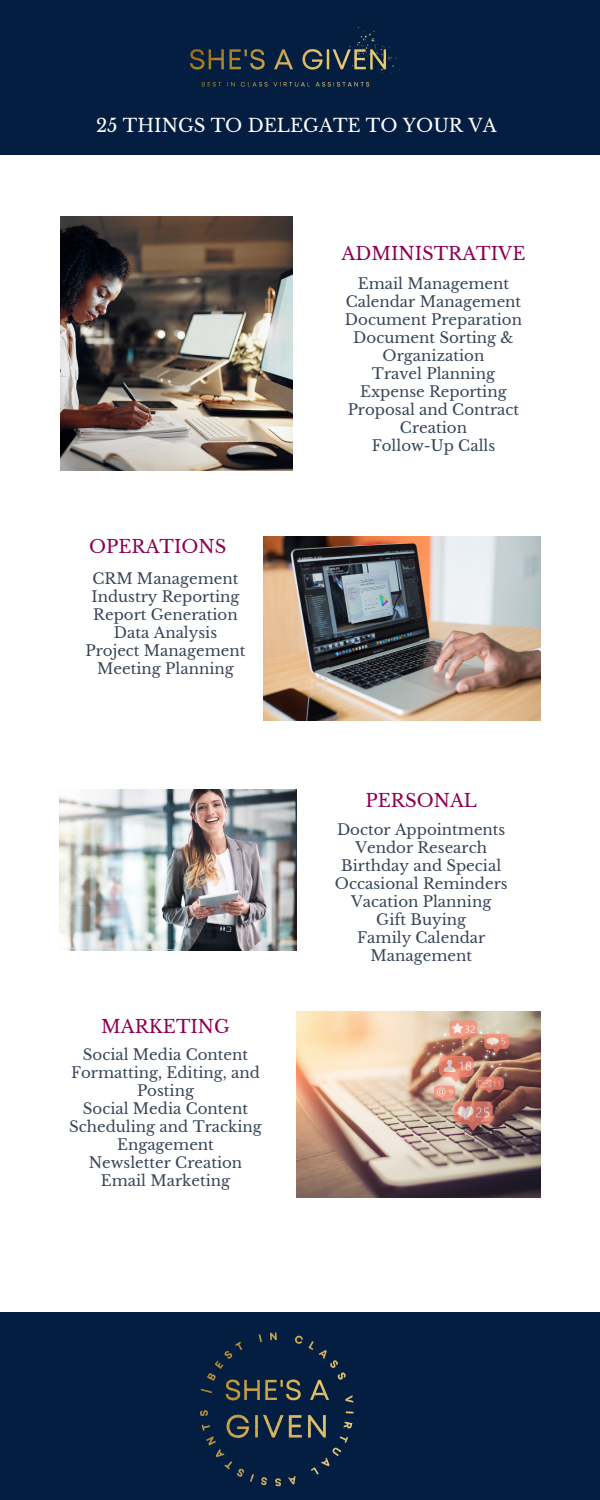
<style>
.page{position:relative;width:600px;height:1500px;background:#fff}
.page>*{position:absolute;margin:0;border:0;box-sizing:border-box;transform-origin:0 0}
.t1{font:18.2px "Libre Baskerville";color:#fff}
.t2{font:18px "Libre Baskerville";color:#8f0052}
.t3{font:15px/18px "Libre Baskerville";color:#384457;text-align:center}
</style>
<div class="page">
<div style="left:1px;top:0;width:599px;height:155px;background:#041e42"></div>
<img style="left:190px;top:27px;width:210px;height:60px">
<img style="left:60px;top:216px;width:232px;height:254px">
<img style="left:263px;top:536px;width:277px;height:185px">
<img style="left:60px;top:790px;width:237px;height:160px">
<img style="left:296px;top:1011px;width:244px;height:186px">
<div style="left:0;top:1312px;width:600px;height:188px;background:#041e42"></div>
<img style="left:200px;top:1332px;width:154px;height:155px">
<p class="t1" style="left:96px;top:114px;width:402px">25 THINGS TO DELEGATE TO YOUR VA</p>
<p class="t2" style="left:89px;top:535px;width:139px">OPERATIONS</p>
<p class="t3" style="left:92px;top:570px;width:148px">CRM Management</p>
<p class="t3" style="left:92px;top:588px;width:149px">Industry Reporting</p>
<p class="t3" style="left:93px;top:606px;width:146px">Report Generation</p>
<p class="t3" style="left:114px;top:624px;width:105px">Data Analysis</p>
<p class="t3" style="left:86px;top:642px;width:162px">Project Management</p>
<p class="t3" style="left:97px;top:660px;width:138px">Meeting Planning</p>
<p class="t2" style="left:101px;top:1016px;width:130px">MARKETING</p>
<p class="t3" style="left:71px;top:1046px;width:190px">Social Media Content<br>Formatting, Editing, and<br>Posting</p>
<p class="t3" style="left:69px;top:1100px;width:194px">Social Media Content<br>Scheduling and Tracking</p>
<p class="t3" style="left:117px;top:1136px;width:98px">Engagement</p>
<p class="t3" style="left:89px;top:1154px;width:155px">Newsletter Creation</p>
<p class="t3" style="left:101px;top:1172px;width:131px">Email Marketing</p>
<p class="t2" style="left:342px;top:243px;width:185px">ADMINISTRATIVE</p>
<p class="t3" style="left:358px;top:274px;width:153px">Email Management</p>
<p class="t3" style="left:346px;top:292px;width:177px">Calendar Management</p>
<p class="t3" style="left:345px;top:310px;width:179px">Document Preparation</p>
<p class="t3" style="left:353px;top:328px;width:162px">Document Sorting &amp;<br>Organization</p>
<p class="t3" style="left:372px;top:364px;width:125px">Travel Planning</p>
<p class="t3" style="left:360px;top:382px;width:148px">Expense Reporting</p>
<p class="t3" style="left:348px;top:400px;width:173px">Proposal and Contract<br>Creation</p>
<p class="t3" style="left:372px;top:436px;width:125px">Follow-Up Calls</p>
<p class="t2" style="left:366px;top:789px;width:113px">PERSONAL</p>
<p class="t3" style="left:337px;top:821px;width:170px">Doctor Appointments</p>
<p class="t3" style="left:355px;top:839px;width:133px">Vendor Research</p>
<p class="t3" style="left:335px;top:857px;width:174px">Birthday and Special<br>Occasional Reminders</p>
<p class="t3" style="left:351px;top:893px;width:142px">Vacation Planning</p>
<p class="t3" style="left:376px;top:911px;width:91px">Gift Buying</p>
<p class="t3" style="left:357px;top:929px;width:130px">Family Calendar<br>Management</p>
</div>
